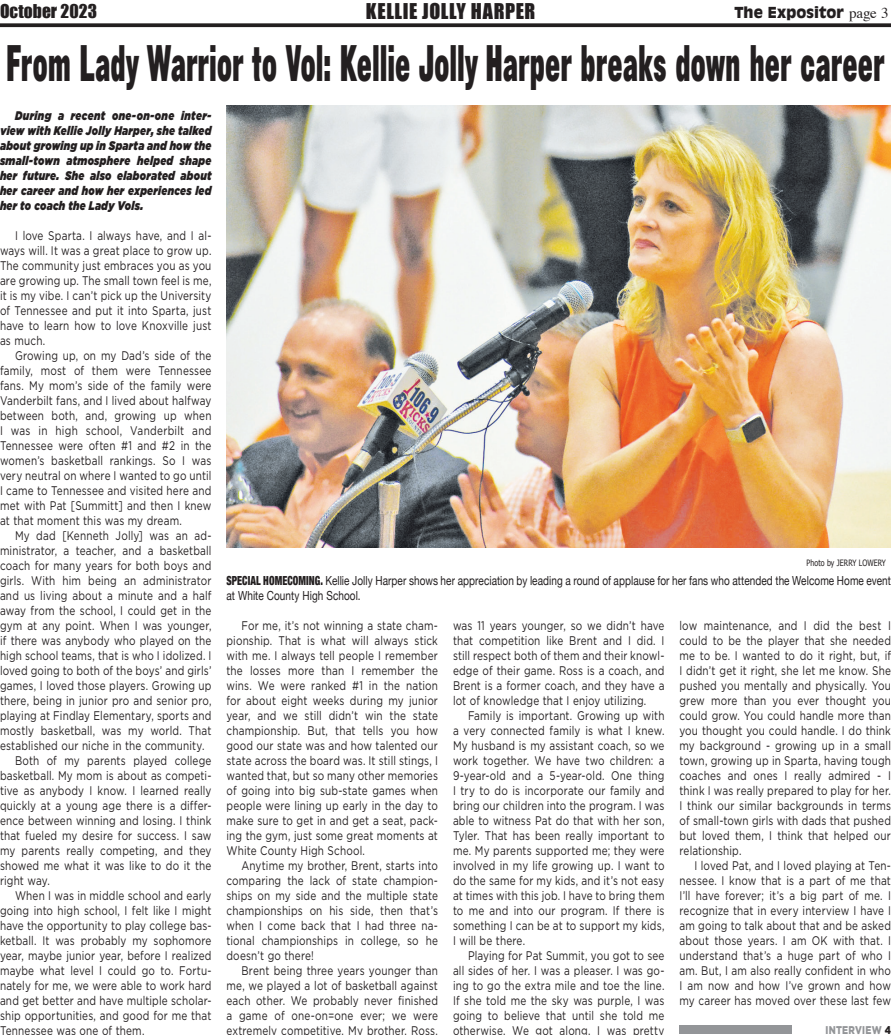
<style>
.page{position:relative;width:891px;height:1035px;background:#fff}
.page>*{position:absolute;margin:0;border:0;box-sizing:border-box;transform-origin:0 0}
.t1{font:50px "Gothic Thirteen Std";letter-spacing:-.005em;color:#231f20;scale:.7 1}
.t2{font:20px "Impact";letter-spacing:.03em;color:#231f20}
.t3{font:17.5px "Impact";letter-spacing:.005em;color:#231f20}
.t4{font:900 15px "Antique Olive Std";letter-spacing:.005em;color:#231f20}
.t5{font:12.5px/15px "Gotham";letter-spacing:.015em;color:#231f20;text-align:justify;scale:.8 1}
.t6{font:italic 900 12.5px/15px "Gotham";letter-spacing:.025em;color:#231f20;text-align:justify;scale:.8 1}
.t7{font:12.5px/15px "Helvetica Neue";letter-spacing:.005em;color:#231f20;scale:.8 1}
.t8{font:900 11.25px "Gotham";letter-spacing:.03em;color:#939598;scale:.8 1}
.t9{font:8.75px "Tahoma";letter-spacing:.01em;color:#231f20;scale:.8 1}
.s1{font-family:"Times";font-weight:400}
.s2{font-weight:900;font-stretch:condensed}
.s3{color:#231f20}
</style>
<div class="page">
<svg style="left:0;top:23px;width:891px;height:4px;background:#363233"></svg>
<img style="left:227px;top:105px;width:664px;height:442px">
<div style="left:680px;top:1026px;width:112px;height:8px;background:#939598"></div>
<h3 class="t3" style="left:0;top:-2px;width:99px">October 2023</h3>
<h2 class="t2" style="left:366px;top:-4px;width:171px">KELLIE JOLLY HARPER</h2>
<p class="t4" style="left:734px;top:4px;width:156px">The Expositor <span class="s1">page 3</span></p>
<h1 class="t1" style="left:6px;top:32px;width:1256px">From Lady Warrior to Vol: Kellie Jolly Harper breaks down her career</h1>
<p class="t6" style="left:0;top:108px;width:266px;text-indent:15px">During a recent one-on-one inter&shy;view with Kellie Jolly Harper, she talked about growing up in Sparta and how the small-town atmosphere helped shape her future. She also elaborated about her career and how her experiences led her to coach the Lady Vols.</p>
<p class="t5" style="left:0;top:228px;width:266px;text-indent:15px">I love Sparta. I always have, and I al&shy;ways will. It was a great place to grow up.<br>The community just embraces you as you are growing up. The small town feel is me, it is my vibe. I can’t pick up the University of Tennessee and put it into Sparta, just have to learn how to love Knoxville just as much.</p>
<p class="t5" style="left:0;top:348px;width:266px;text-indent:15px">Growing up, on my Dad’s side of the family, most of them were Tennessee fans. My mom’s side of the family were Vanderbilt fans, and I lived about halfway between both, and, growing up when I was in high school, Vanderbilt and Tennessee were often #1 and #2 in the women’s basketball rankings. So I was very neutral on where I wanted to go until I came to Tennessee and visited here and met with Pat [Summitt] and then I knew at that moment this was my dream.</p>
<p class="t5" style="left:15px;top:528px;width:247px">My dad [Kenneth Jolly] was an ad-</p>
<p class="t5" style="left:0;top:543px;width:266px">ministrator, a teacher, and a basketball</p>
<p class="t5" style="left:0;top:558px;width:266px">coach for many years for both boys and</p>
<p class="t5" style="left:0;top:573px;width:266px">girls. With him being an administrator</p>
<p class="t5" style="left:0;top:588px;width:266px">and us living about a minute and a half</p>
<p class="t5" style="left:0;top:603px;width:266px">away from the school, I could get in the</p>
<p class="t5" style="left:0;top:618px;width:266px">gym at any point. When I was younger,</p>
<p class="t5" style="left:0;top:633px;width:266px">if there was anybody who played on the</p>
<p class="t5" style="left:0;top:648px;width:266px">high school teams, that is who I idolized. I</p>
<p class="t5" style="left:0;top:663px;width:266px">loved going to both of the boys’ and girls’</p>
<p class="t5" style="left:0;top:678px;width:266px">games, I loved those players. Growing up</p>
<p class="t5" style="left:0;top:693px;width:266px">there, being in junior pro and senior pro,</p>
<p class="t5" style="left:0;top:708px;width:266px">playing at Findlay Elementary, sports and</p>
<p class="t5" style="left:0;top:723px;width:266px">mostly basketball, was my world. That</p>
<p class="t5" style="left:0;top:738px;width:257px">established our niche in the community.</p>
<p class="t5" style="left:15px;top:753px;width:247px">Both of my parents played college</p>
<p class="t5" style="left:0;top:768px;width:266px">basketball. My mom is about as competi-</p>
<p class="t5" style="left:0;top:783px;width:266px">tive as anybody I know. I learned really</p>
<p class="t5" style="left:0;top:798px;width:266px">quickly at a young age there is a differ-</p>
<p class="t5" style="left:0;top:813px;width:266px">ence between winning and losing. I think</p>
<p class="t5" style="left:0;top:828px;width:266px">that fueled my desire for success. I saw</p>
<p class="t5" style="left:0;top:843px;width:266px">my parents really competing, and they</p>
<p class="t5" style="left:0;top:858px;width:266px">showed me what it was like to do it the</p>
<p class="t5" style="left:0;top:873px;width:64px">right way.</p>
<p class="t5" style="left:15px;top:888px;width:247px">When I was in middle school and early</p>
<p class="t5" style="left:0;top:903px;width:266px">going into high school, I felt like I might</p>
<p class="t5" style="left:0;top:918px;width:266px">have the opportunity to play college bas-</p>
<p class="t5" style="left:0;top:933px;width:266px">ketball. It was probably my sophomore</p>
<p class="t5" style="left:0;top:948px;width:266px">year, maybe junior year, before I realized</p>
<p class="t5" style="left:0;top:963px;width:266px">maybe what level I could go to. Fortu-</p>
<p class="t5" style="left:0;top:978px;width:266px">nately for me, we were able to work hard</p>
<p class="t5" style="left:0;top:993px;width:266px">and get better and have multiple scholar-</p>
<p class="t5" style="left:0;top:1008px;width:266px">ship opportunities, and good for me that</p>
<p class="t5" style="left:0;top:1023px;width:182px">Tennessee was one of them.</p>
<p class="t9" style="left:807px;top:557px;width:101px">Photo by JERRY LOWERY</p>
<p class="t7" style="left:227px;top:573px;width:832px"><span class="s2">SPECIAL HOMECOMING.</span> Kellie Jolly Harper shows her appreciation by leading a round of applause for her fans who attended the Welcome Home event at White County High School.</p>
<p class="t5" style="left:226px;top:618px;width:266px;text-indent:15px">For me, it’s not winning a state cham&shy;pionship. That is what will always stick with me. I always tell people I remember the losses more than I remember the wins. We were ranked #1 in the nation for about eight weeks during my junior year, and we still didn’t win the state championship. But, that tells you how good our state was and how talented our state across the board was. It still stings, I wanted that, but so many other memories of going into big sub-state games when people were lining up early in the day to make sure to get in and get a seat, pack&shy;ing the gym, just some great moments at White County High School.</p>
<p class="t5" style="left:226px;top:858px;width:266px;text-indent:15px">Anytime my brother, Brent, starts into comparing the lack of state champion&shy;ships on my side and the multiple state championships on his side, then that’s when I come back that I had three na&shy;tional championships in college, so he doesn’t go there!</p>
<p class="t5" style="left:226px;top:963px;width:266px;text-indent:15px">Brent being three years younger than me, we played a lot of basketball against each other. We probably never finished a game of one-on=one ever; we were extremely competitive. My brother Ross</p>
<p class="t5" style="left:453px;top:618px;width:266px">was 11 years younger, so we didn’t have that competition like Brent and I did. I still respect both of them and their knowl&shy;edge of their game. Ross is a coach, and Brent is a former coach, and they have a lot of knowledge that I enjoy utilizing.</p>
<p class="t5" style="left:453px;top:708px;width:266px;text-indent:15px">Family is important. Growing up with a very connected family is what I knew.<br>My husband is my assistant coach, so we work together. We have two children: a 9-year-old and a 5-year-old. One thing I try to do is incorporate our family and bring our children into the program. I was able to witness Pat do that with her son, Tyler. That has been really important to me. My parents supported me; they were involved in my life growing up. I want to do the same for my kids, and it’s not easy at times with this job. I have to bring them to me and into our program. If there is something I can be at to support my kids, I will be there.</p>
<p class="t5" style="left:453px;top:948px;width:266px;text-indent:15px">Playing for Pat Summit, you got to see all sides of her. I was a pleaser. I was go&shy;ing to go the extra mile and toe the line.<br>If she told me the sky was purple, I was going to believe that until she told me otherwise. We got along. I was pretty</p>
<p class="t5" style="left:679px;top:618px;width:266px">low maintenance, and I did the best I could to be the player that she needed me to be. I wanted to do it right, but, if I didn’t get it right, she let me know. She pushed you mentally and physically. You grew more than you ever thought you could grow. You could handle more than you thought you could handle. I do think my background - growing up in a small town, growing up in Sparta, having tough coaches and ones I really admired - I think I was really prepared to play for her.<br>I think our similar backgrounds in terms of small-town girls with dads that pushed but loved them, I think that helped our relationship.</p>
<p class="t5" style="left:680px;top:858px;width:266px;text-indent:15px">I loved Pat, and I loved playing at Ten&shy;nessee. I know that is a part of me that I’ll have forever; it’s a big part of me. I recognize that in every interview I have I am going to talk about that and be asked about those years. I am OK with that. I understand that’s a huge part of who I am. But, I am also really confident in who I am now and how I’ve grown and how my career has moved over these last few</p>
<p class="t8" style="left:826px;top:1023px;width:83px">INTERVIEW <span class="s3">4</span></p>
</div>
